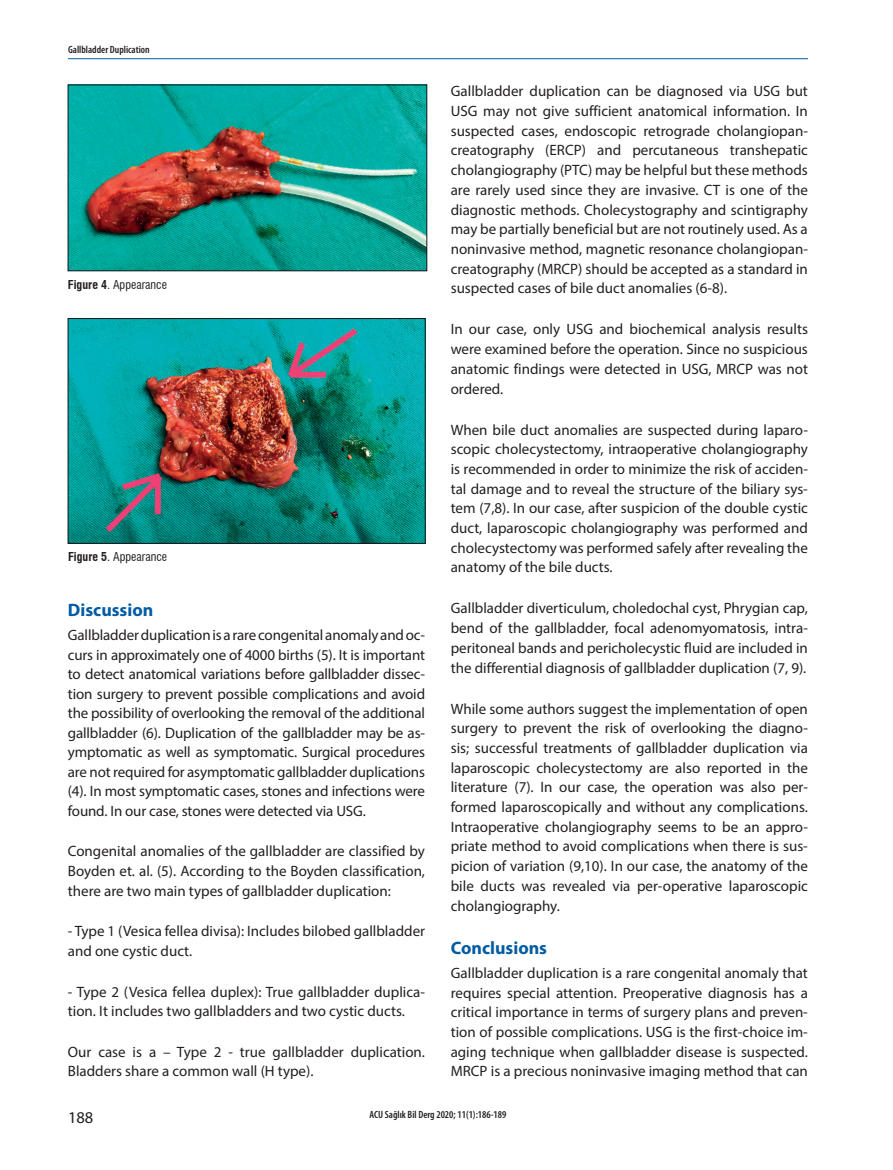
<style>
.page{position:relative;width:893px;height:1170px;background:#fff}
.page>*{position:absolute;margin:0;border:0;box-sizing:border-box;transform-origin:0 0}
.t1{font:700 18px "Myriad Pro";color:#015ca3}
.t2{font:16.5px "Myriad Pro";color:#231f20}
.t3{font:15px/19.6px "Myriad Pro";color:#231f20;text-align:justify}
.t4{font:condensed 12px "Swiss 721 BT";color:#231f20}
.t5{font:600 condensed 10.5px "Myriad Pro";color:#231f20}
.s1{font-weight:700}
</style>
<div class="page">
<hr style="left:68px;top:58px;width:740px;height:1px;background:#015ca3">
<img style="left:70px;top:320px;width:353px;height:221px">
<div style="left:68px;top:318px;width:357px;height:225px;border:1px solid #14171b"></div>
<img style="left:70px;top:87px;width:355px;height:182px">
<div style="left:68px;top:85px;width:359px;height:186px;border:1px solid #14171b"></div>
<p class="t5" style="left:68px;top:44px;width:83px">Gallbladder Duplication</p>
<p class="t4" style="left:68px;top:277px;width:101px"><span class="s1">Figure 4</span>. Appearance</p>
<p class="t4" style="left:68px;top:549px;width:101px"><span class="s1">Figure 5</span>. Appearance</p>
<p class="t1" style="left:68px;top:598px;width:87px">Discussion</p>
<p class="t3" style="left:68px;top:625px;width:359px">Gallbladder duplication is a rare congenital anomaly and oc&shy;curs in approximately one of 4000 births (5). It is important to detect anatomical variations before gallbladder dissec&shy;tion surgery to prevent possible complications and avoid the possibility of overlooking the removal of the additional gallbladder (6). Duplication of the gallbladder may be as&shy;ymptomatic as well as symptomatic. Surgical procedures are not required for asymptomatic gallbladder duplications (4). In most symptomatic cases, stones and infections were found. In our case, stones were detected via USG.</p>
<p class="t3" style="left:68px;top:841px;width:359px">Congenital anomalies of the gallbladder are classified by Boyden et. al. (5). According to the Boyden classification, there are two main types of gallbladder duplication:</p>
<p class="t3" style="left:68px;top:921px;width:359px">- Type 1 (Vesica fellea divisa): Includes bilobed gallbladder and one cystic duct.</p>
<p class="t3" style="left:68px;top:981px;width:359px">- Type 2 (Vesica fellea duplex): True gallbladder duplica&shy;tion. It includes two gallbladders and two cystic ducts.</p>
<p class="t3" style="left:68px;top:1041px;width:359px">Our case is a – Type 2 - true gallbladder duplication.<br>Bladders share a common wall (H type).</p>
<p class="t3" style="left:451px;top:81px;width:359px">Gallbladder duplication can be diagnosed via USG but USG may not give sufficient anatomical information. In suspected cases, endoscopic retrograde cholangiopan&shy;creatography (ERCP) and percutaneous transhepatic cholangiography (PTC) may be helpful but these methods are rarely used since they are invasive. CT is one of the diagnostic methods. Cholecystography and scintigraphy may be partially beneficial but are not routinely used. As a noninvasive method, magnetic resonance cholangiopan&shy;creatography (MRCP) should be accepted as a standard in suspected cases of bile duct anomalies (6-8).</p>
<p class="t3" style="left:451px;top:319px;width:359px">In our case, only USG and biochemical analysis results were examined before the operation. Since no suspicious anatomic findings were detected in USG, MRCP was not ordered.</p>
<p class="t3" style="left:451px;top:419px;width:359px">When bile duct anomalies are suspected during laparo&shy;scopic cholecystectomy, intraoperative cholangiography is recommended in order to minimize the risk of acciden&shy;tal damage and to reveal the structure of the biliary sys&shy;tem (7,8). In our case, after suspicion of the double cystic duct, laparoscopic cholangiography was performed and cholecystectomy was performed safely after revealing the anatomy of the bile ducts.</p>
<p class="t3" style="left:451px;top:598px;width:359px">Gallbladder diverticulum, choledochal cyst, Phrygian cap, bend of the gallbladder, focal adenomyomatosis, intra&shy;peritoneal bands and pericholecystic fluid are included in the differential diagnosis of gallbladder duplication (7, 9).</p>
<p class="t3" style="left:451px;top:698px;width:359px">While some authors suggest the implementation of open surgery to prevent the risk of overlooking the diagno&shy;sis; successful treatments of gallbladder duplication via laparoscopic cholecystectomy are also reported in the literature (7). In our case, the operation was also per&shy;formed laparoscopically and without any complications.<br>Intraoperative cholangiography seems to be an appro&shy;priate method to avoid complications when there is sus&shy;picion of variation (9,10). In our case, the anatomy of the bile ducts was revealed via per-operative laparoscopic cholangiography.</p>
<p class="t1" style="left:451px;top:935px;width:98px">Conclusions</p>
<p class="t3" style="left:451px;top:962px;width:359px">Gallbladder duplication is a rare congenital anomaly that requires special attention. Preoperative diagnosis has a critical importance in terms of surgery plans and preven&shy;tion of possible complications. USG is the first-choice im&shy;aging technique when gallbladder disease is suspected.<br>MRCP is a precious noninvasive imaging method that can</p>
<p class="t2" style="left:68px;top:1106px;width:27px">188</p>
<p class="t5" style="left:369px;top:1108px;width:138px">ACU Sağlık Bil Derg 2020; 11(1):186-189</p>
</div>
